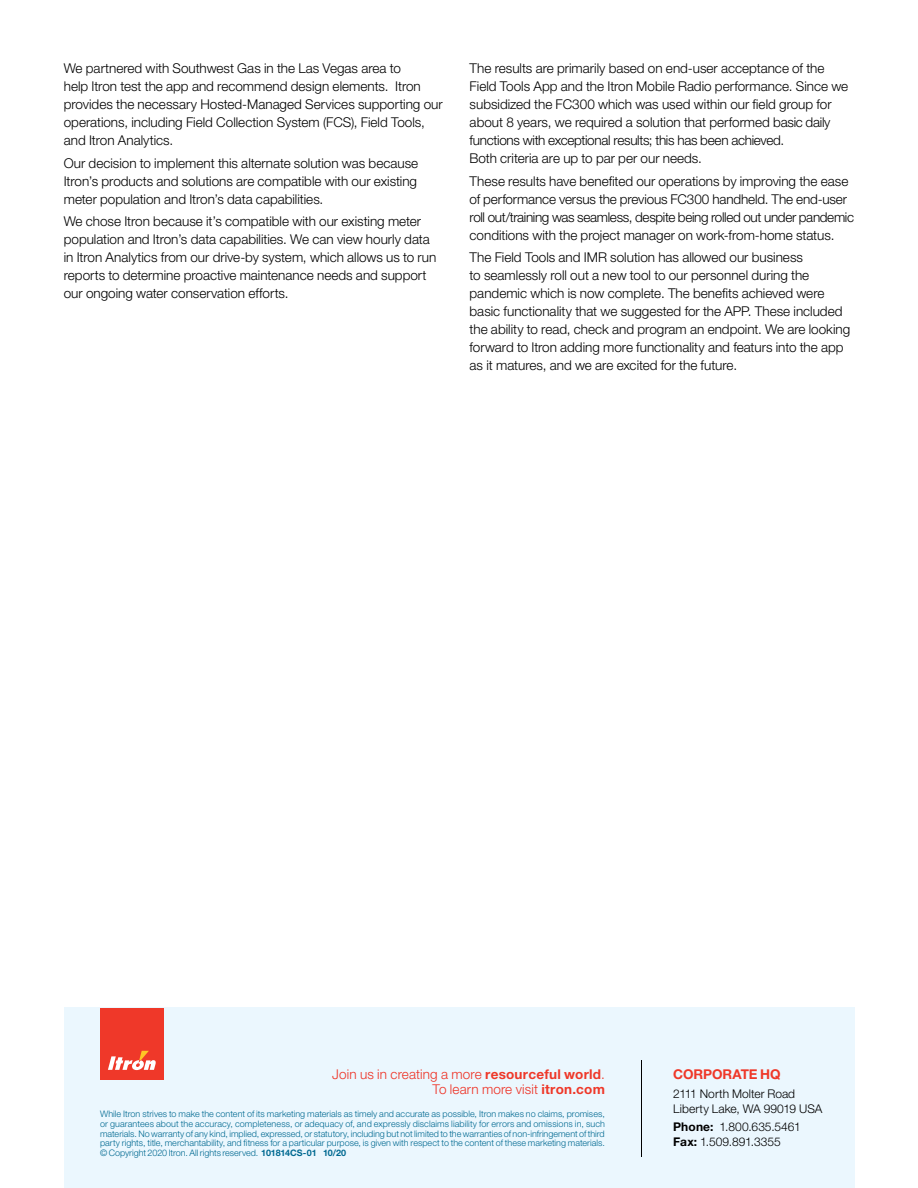
<style>
.page{position:relative;width:918px;height:1188px;background:#fff}
.page>*{position:absolute;margin:0;border:0;box-sizing:border-box;transform-origin:0 0}
.t1{font:300 13.5px/18px "Helvetica Neue LT Std";color:#000}
.t2{font:300 13.5px/15px "Helvetica Neue LT Std";letter-spacing:.01em;color:#ee3124;text-align:right}
.t3{font:700 13.5px "Helvetica Neue LT Std";letter-spacing:-.005em;color:#ef3829}
.t4{font:300 12px/15px "Helvetica Neue LT Std";color:#000}
.t5{font:300 9px/9.8px "Helvetica Neue LT Std";color:#006991;text-align:justify}
.s1{font-weight:700;color:#ef3829}
.s2{color:#ef3829}
.s3{font-weight:700}
</style>
<div class="page">
<div style="left:64px;top:1008px;width:790px;height:180px;background:#ebf7fe"></div>
<div style="left:100px;top:1008px;width:64px;height:71px;background:#ef3829"></div>
<svg style="left:108px;top:1051px;width:48px;height:19px"></svg>
<hr style="left:641px;top:1060px;width:1px;height:96px;background:#000">
<p class="t1" style="left:64px;top:59px;width:380px">We partnered with Southwest Gas in the Las Vegas area to<br>help Itron test the app and recommend design elements. Itron provides the necessary Hosted-Managed Services supporting our operations, including Field Collection System (FCS), Field Tools, and Itron Analytics.</p>
<p class="t1" style="left:64px;top:154px;width:356px;text-align:justify">Our decision to implement this alternate solution was because Itron’s products and solutions are compatible with our existing meter population and Itron’s data capabilities.</p>
<p class="t1" style="left:64px;top:212px;width:374px">We chose Itron because it’s compatible with our existing meter population and Itron’s data capabilities. We can view hourly data in Itron Analytics from our drive-by system, which allows us to run reports to determine proactive maintenance needs and support our ongoing water conservation efforts.</p>
<p class="t1" style="left:470px;top:59px;width:380px">The results are primarily based on end-user acceptance of the Field Tools App and the Itron Mobile Radio performance. Since we subsidized the FC300 which was used within our field group for about 8 years, we required a solution that performed basic daily functions with exceptional results; this has been achieved.<br>Both criteria are up to par per our needs.</p>
<p class="t1" style="left:470px;top:172px;width:386px">These results have benefited our operations by improving the ease of performance versus the previous FC300 handheld. The end-user roll out/training was seamless, despite being rolled out under pandemic conditions with the project manager on work-from-home status.</p>
<p class="t1" style="left:470px;top:248px;width:382px">The Field Tools and IMR solution has allowed our business<br>to seamlessly roll out a new tool to our personnel during the pandemic which is now complete. The benefits achieved were basic functionality that we suggested for the APP. These included the ability to read, check and program an endpoint. We are looking forward to Itron adding more functionality and featurs into the app as it matures, and we are excited for the future.</p>
<p class="t2" style="left:332px;top:1066px;width:274px">Join us in creating a more <span class="s1">resourceful world</span><span class="s2">.<br></span>To learn more visit <span class="s1">itron.com</span></p>
<p class="t3" style="left:673px;top:1066px;width:109px">CORPORATE HQ</p>
<p class="t4" style="left:673px;top:1086px;width:151px">2111 North Molter Road<br>Liberty Lake, WA 99019 USA</p>
<p class="t4" style="left:673px;top:1119px;width:129px"><span class="s3">Phone:</span> 1.800.635.5461<br><span class="s3">Fax:</span> 1.509.891.3355</p>
<p class="t5" style="left:100px;top:1109px;width:506px">While Itron strives to make the content of its marketing materials as timely and accurate as possible, Itron makes no claims, promises, or guarantees about the accuracy, completeness, or adequacy of, and expressly disclaims liability for errors and omissions in, such materials. No warranty of any kind, implied, expressed, or statutory, including but not limited to the warranties of non-infringement of third party rights, title, merchantability, and fitness for a particular purpose, is given with respect to the content of these marketing materials. © Copyright 2020 Itron. All rights reserved. <span class="s3">101814CS-01 10/20</span></p>
</div>
